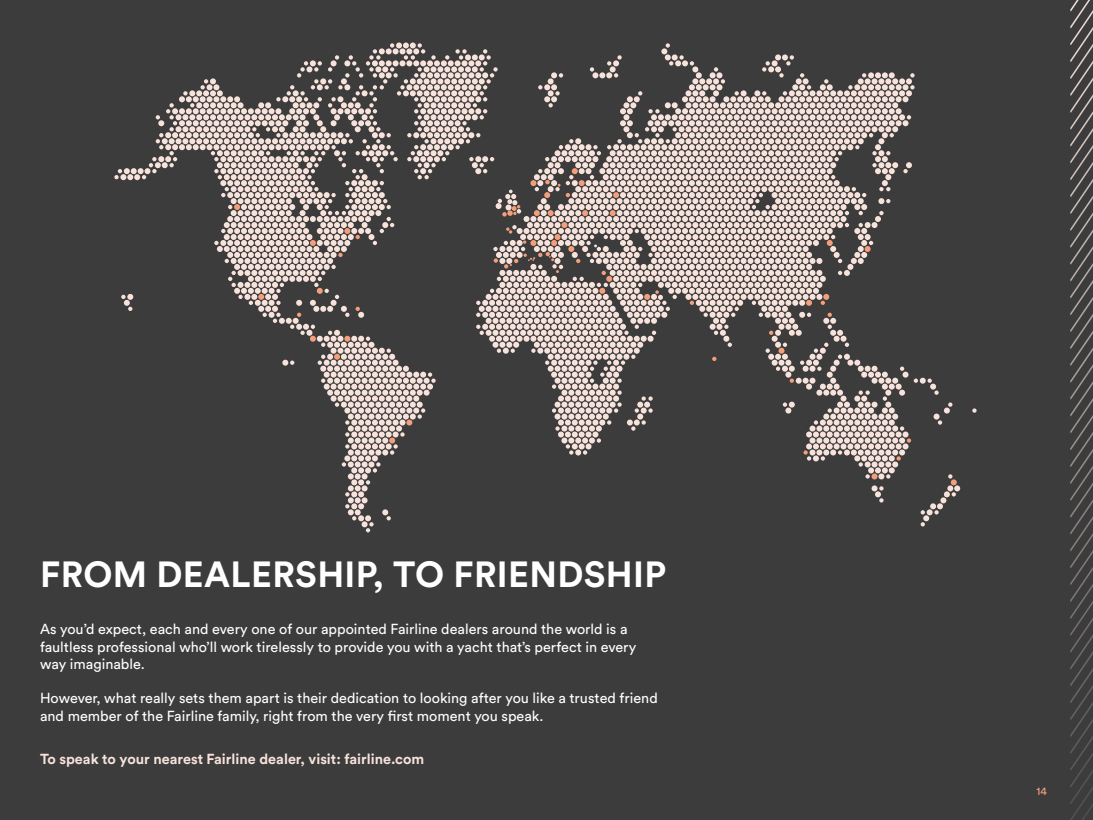
<style>
.page{position:relative;width:1093px;height:820px;background:#fff}
.page>*{position:absolute;margin:0;border:0;box-sizing:border-box;transform-origin:0 0}
.t1{font:700 36px "Circular Std";letter-spacing:.01em;color:#fff}
.t2{font:14.4px/17.3px "Circular Std";color:#fff}
.t3{font:700 14.4px "Circular Std";color:#f7e3db}
.t4{font:11.2px "Circular Std";color:#f49f7c}
</style>
<div class="page">
<div style="left:0;top:0;width:1093px;height:819px;background:#3c3c3c"></div>
<svg style="left:972px;top:408px;width:4px;height:4px"></svg>
<svg style="left:114px;top:42px;width:846px;height:490px"></svg>
<svg style="left:1070px;top:0;width:23px;height:819px"></svg>
<h1 class="t1" style="left:40px;top:550px;width:628px">FROM DEALERSHIP, TO FRIENDSHIP</h1>
<p class="t2" style="left:40px;top:620px;width:598px">As you’d expect, each and every one of our appointed Fairline dealers around the world is a faultless professional who’ll work tirelessly to provide you with a yacht that’s perfect in every way imaginable.</p>
<p class="t2" style="left:40px;top:689px;width:619px">However, what really sets them apart is their dedication to looking after you like a trusted friend and member of the Fairline family, right from the very first moment you speak.</p>
<p class="t3" style="left:40px;top:749px;width:386px">To speak to your nearest Fairline dealer, visit: fairline.com</p>
<p class="t4" style="left:1036px;top:784px;width:12px">14</p>
</div>
